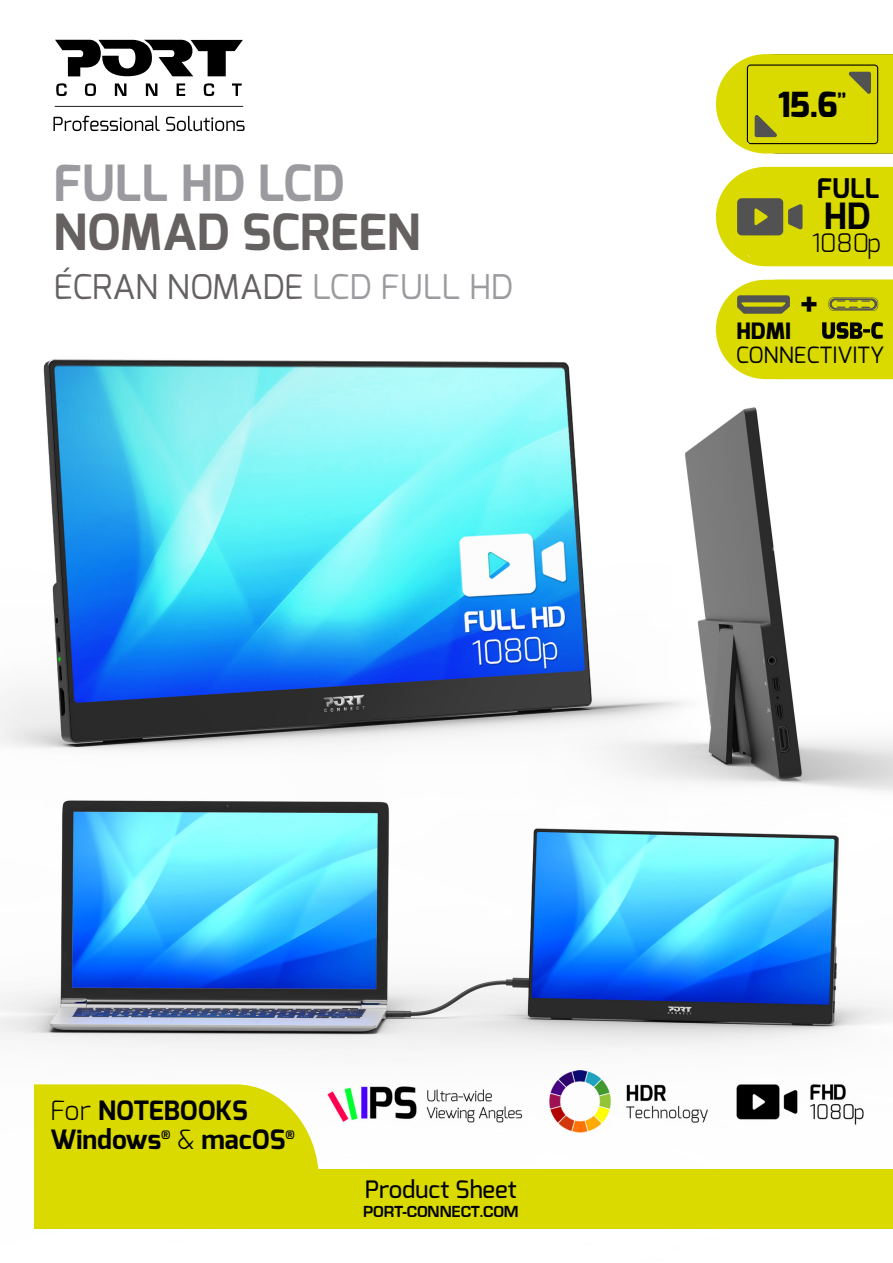
<style>
.page{position:relative;width:893px;height:1263px;background:#fff}
.page>*{position:absolute;margin:0;border:0;box-sizing:border-box;transform-origin:0 0}
.t1{font:700 49.8px "Exo";color:#656161}
.t2{font:700 49.8px "Exo";color:#9b9a9e}
.t3{font:700 36.15px "Exo";color:#000}
.t4{font:700 36px "Exo";color:#000}
.t5{font:800 34.5px "Exo";color:#000}
.t6{font:34.05px "Exo";color:#656161}
.t7{font:700 27.15px "Exo";color:#000}
.t8{font:700 26.7px/28.5px "Exo";color:#000}
.t9{font:300 25.5px "Exo";letter-spacing:-.015em;color:#000}
.t10{font:500 24px "Exo";color:#000}
.t11{font:800 22.5px "Exo";color:#000}
.t12{font:22.35px "Exo";color:#000}
.t13{font:700 16.5px "Eurostile";color:#000}
.t14{font:700 11.7px "Exo";color:#000}
.s1{color:#9b9a9e}
.s2{font-weight:300}
</style>
<div class="page">
<img style="left:0;top:39px;width:893px;height:1131px">
<div style="left:34px;top:1170px;width:859px;height:59px;background:#dada00"></div>
<svg style="left:34px;top:1084px;width:285px;height:86px"></svg>
<svg style="left:56px;top:83px;width:11px;height:13px"></svg>
<svg style="left:85px;top:83px;width:11px;height:13px"></svg>
<svg style="left:115px;top:83px;width:11px;height:13px"></svg>
<svg style="left:146px;top:83px;width:11px;height:13px"></svg>
<svg style="left:177px;top:83px;width:8px;height:13px"></svg>
<svg style="left:204px;top:83px;width:10px;height:13px"></svg>
<svg style="left:232px;top:83px;width:10px;height:13px"></svg>
<svg style="left:55px;top:40px;width:188px;height:36px"></svg>
<hr style="left:55px;top:106px;width:188px;height:1px;background:#000">
<svg style="left:53px;top:116px;width:107px;height:15px"></svg>
<svg style="left:166px;top:116px;width:79px;height:15px"></svg>
<svg style="left:716px;top:54px;width:177px;height:100px"></svg>
<svg style="left:716px;top:167px;width:177px;height:99px"></svg>
<svg style="left:716px;top:280px;width:177px;height:99px"></svg>
<div style="left:774px;top:87px;width:80px;height:34px;background:#dada00"></div>
<h1 class="t2" style="left:53px;top:151px;width:293px">FULL HD LCD</h1>
<h1 class="t1" style="left:53px;top:201px;width:368px">NOMAD SCREEN</h1>
<p class="t6" style="left:53px;top:265px;width:461px">ÉCRAN NOMADE <span class="s1">LCD FULL HD</span></p>
<p class="t5" style="left:778px;top:83px;width:70px">15.6<sup>’’</sup></p>
<p class="t7" style="left:817px;top:171px;width:64px">FULL</p>
<h2 class="t3" style="left:824px;top:193px;width:48px">HD</h2>
<p class="t9" style="left:812px;top:226px;width:71px">1080p</p>
<h3 class="t4" style="left:801px;top:281px;width:19px">+</h3>
<p class="t11" style="left:736px;top:316px;width:56px">HDMI</p>
<p class="t12" style="left:736px;top:341px;width:150px">CONNECTIVITY</p>
<p class="t8" style="left:50px;top:1096px;width:199px"><span class="s2">For</span> NOTEBOOKS<br>Windows</p>
<p class="t14" style="left:161px;top:1127px;width:11px">®</p>
<p class="t8" style="left:178px;top:1125px;width:109px"><span class="s2">&amp;</span> macOS</p>
<p class="t14" style="left:285px;top:1127px;width:11px">®</p>
<p class="t10" style="left:365px;top:1174px;width:153px">Product Sheet</p>
<p class="t13" style="left:363px;top:1204px;width:157px">PORT-CONNECT.COM</p>
</div>
